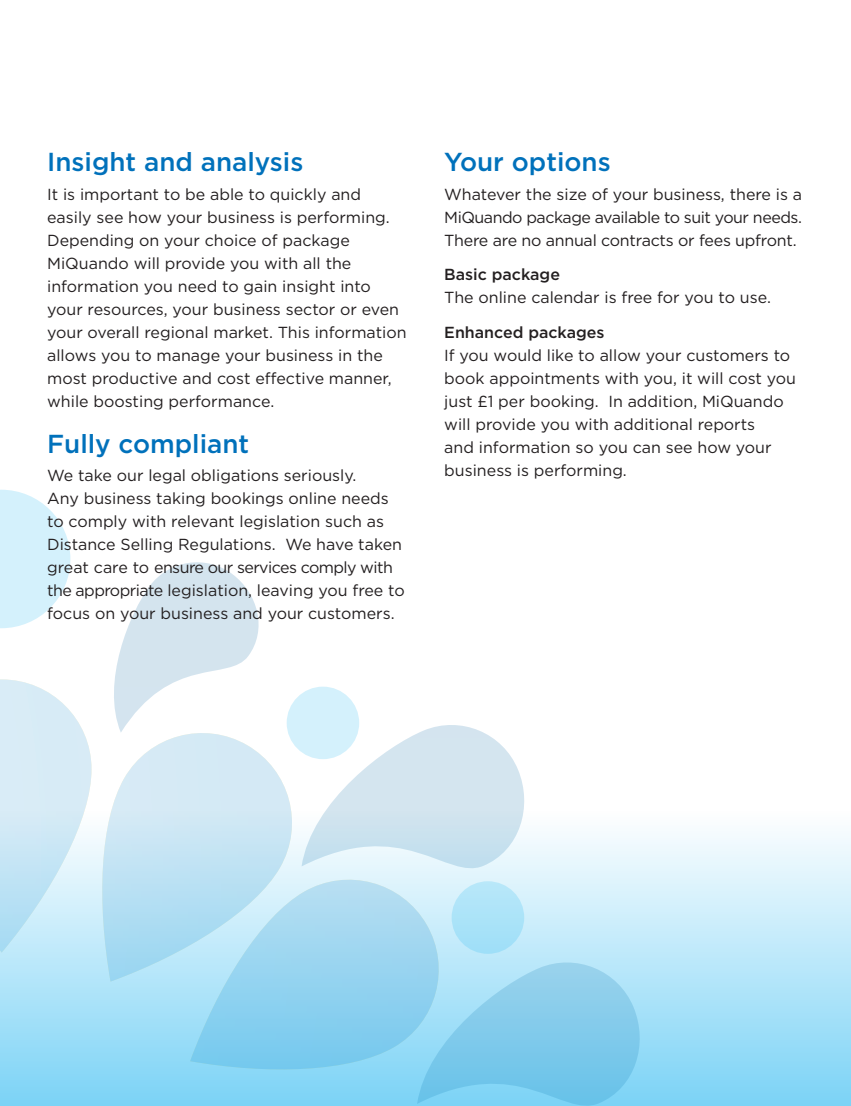
<style>
.page{position:relative;width:851px;height:1106px;background:#fff}
.page>*{position:absolute;margin:0;border:0;box-sizing:border-box;transform-origin:0 0}
.t1{font:500 26px "Gotham";color:#0071bb}
.t2{font:16px/23px "Gotham";color:#231f20}
.t3{font:500 16px "Gotham";color:#231f20}
</style>
<div class="page">
<div style="left:0;top:811px;width:850px;height:295px;background:linear-gradient(to bottom,#fefefe,#7bd3f6)"></div>
<svg style="left:0;top:489px;width:70px;height:65px"></svg>
<svg style="left:0;top:554px;width:648px;height:552px"></svg>
<h1 class="t1" style="left:47px;top:153px;width:258px">Insight and analysis</h1>
<p class="t2" style="left:47px;top:184px;width:361px">It is important to be able to quickly and easily see how your business is performing.<br>Depending on your choice of package MiQuando will provide you with all the information you need to gain insight into your resources, your business sector or even your overall regional market. This information allows you to manage your business in the most productive and cost effective manner, while boosting performance.</p>
<h1 class="t1" style="left:47px;top:434px;width:203px">Fully compliant</h1>
<p class="t2" style="left:47px;top:465px;width:359px">We take our legal obligations seriously.<br>Any business taking bookings online needs to comply with relevant legislation such as Distance Selling Regulations. We have taken great care to ensure our services comply with the appropriate legislation, leaving you free to focus on your business and your customers.</p>
<h1 class="t1" style="left:444px;top:153px;width:168px">Your options</h1>
<p class="t2" style="left:444px;top:184px;width:359px;text-align:justify">Whatever the size of your business, there is a MiQuando package available to suit your needs.<br>There are no annual contracts or fees upfront.</p>
<p class="t3" style="left:444px;top:269px;width:117px">Basic package</p>
<p class="t2" style="left:444px;top:287px;width:328px">The online calendar is free for you to use.</p>
<p class="t3" style="left:444px;top:326px;width:162px">Enhanced packages</p>
<p class="t2" style="left:444px;top:345px;width:353px">If you would like to allow your customers to book appointments with you, it will cost you just £1 per booking. In addition, MiQuando will provide you with additional reports<br>and information so you can see how your business is performing.</p>
</div>
